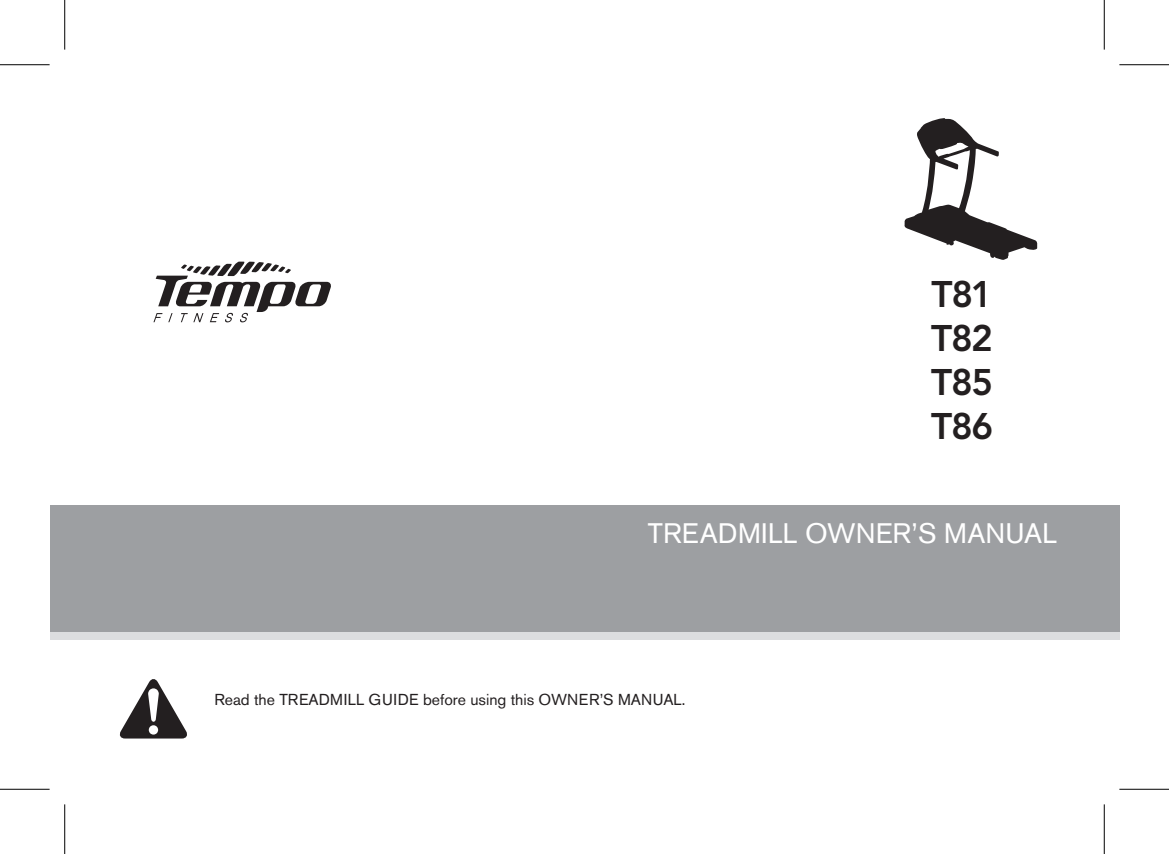
<style>
.page{position:relative;width:1169px;height:854px;background:#fff}
.page>*{position:absolute;margin:0;border:0;box-sizing:border-box;transform-origin:0 0}
.t1{font:800 36.75px/44.1px "Avenir";letter-spacing:-.035em;color:#231f20;text-align:justify}
.t2{font:28px "Akzidenz Grotesk BE";letter-spacing:.005em;color:#fff}
.t3{font:15.75px "Akzidenz Grotesk BE";color:#231f20}
</style>
<div class="page">
<div style="left:50px;top:506px;width:1069px;height:126px;background:#9d9fa2"></div>
<div style="left:50px;top:632px;width:1069px;height:8px;background:#dcdddf"></div>
<svg style="left:119px;top:679px;width:68px;height:59px"></svg>
<svg style="left:153px;top:262px;width:178px;height:60px"></svg>
<svg style="left:904px;top:118px;width:134px;height:142px"></svg>
<hr style="left:0;top:64px;width:50px;height:1px;background:#000">
<hr style="left:1119px;top:64px;width:50px;height:1px;background:#000">
<hr style="left:0;top:789px;width:50px;height:1px;background:#000">
<hr style="left:1119px;top:789px;width:50px;height:1px;background:#000">
<hr style="left:64px;top:0;width:1px;height:50px;background:#000">
<hr style="left:64px;top:804px;width:1px;height:50px;background:#000">
<hr style="left:1104px;top:0;width:1px;height:50px;background:#000">
<hr style="left:1104px;top:804px;width:1px;height:50px;background:#000">
<h1 class="t1" style="left:931px;top:272px;width:64px">T81<br>T82<br>T85<br>T86</h1>
<h2 class="t2" style="left:648px;top:516px;width:411px">TREADMILL OWNER’S MANUAL</h2>
<p class="t3" style="left:214px;top:691px;width:76px">READ THE TREADMILL</p>
<p class="t3" style="left:369px;top:691px;width:24px">GUIDE</p>
<p class="t3" style="left:423px;top:691px;width:129px">BEFORE USING THIS OWNER</p>
<p class="t3" style="left:600px;top:691px;width:30px">’S MANUAL</p>
<p class="t3" style="left:682px;top:691px;width:5px">.</p>
</div>
